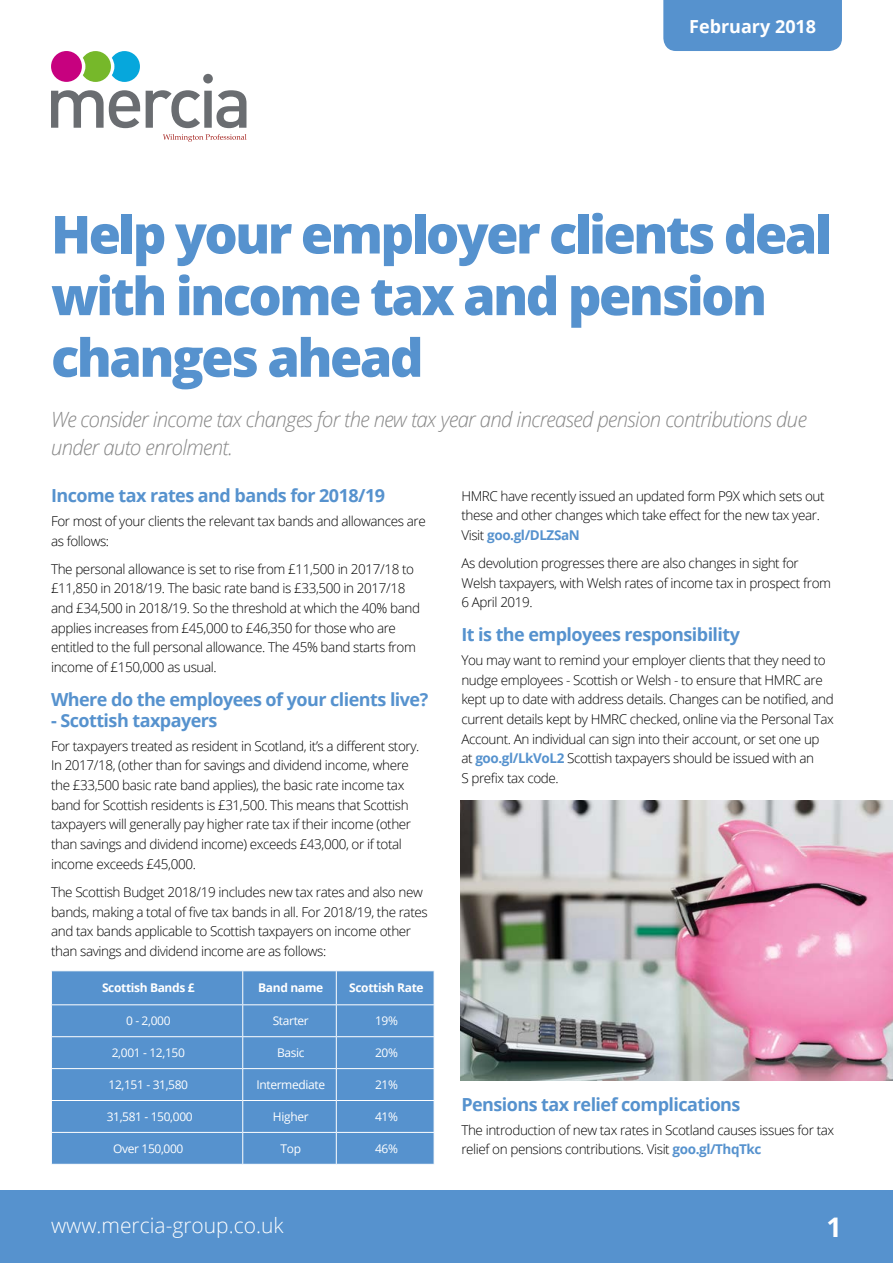
<style>
.page{position:relative;width:893px;height:1263px;background:#fff}
.page>*{position:absolute;margin:0;border:0;box-sizing:border-box;transform-origin:0 0}
.t1{font:800 52.5px/61.7px "Open Sans";letter-spacing:-.05em;color:#5692ce}
.t2{font:700 27px "Open Sans";color:#fff}
.t3{font:italic 300 21px/28.7px "Open Sans";letter-spacing:-.03em;color:#878787}
.t4{font:300 21px "Open Sans";color:#fff}
.t5{font:700 18px "Open Sans";letter-spacing:-.03em;color:#5692ce}
.t6{font:700 18px "Open Sans";color:#fff}
.t7{font:300 13.5px/19.6px "Open Sans";letter-spacing:-.03em;color:#000}
.t8{font:12px "Open Sans";letter-spacing:-.03em;color:#fff}
.t9{font:700 12px "Open Sans";letter-spacing:-.03em;color:#fff}
.s1{font-weight:700;color:#5692ce}
</style>
<div class="page">
<div style="left:0;top:1191px;width:893px;height:72px;background:#5692ce"></div>
<div style="left:663px;top:0;width:179px;height:51px;background:#5692ce"></div>
<svg style="left:51px;top:51px;width:195px;height:77px"></svg>
<div style="left:51px;top:51px;width:31px;height:31px;background:#c7017f;border-radius:50%"></div>
<svg style="left:163px;top:134px;width:84px;height:8px"></svg>
<div style="left:52px;top:971px;width:382px;height:193px;background:#5692ce"></div>
<hr style="left:242px;top:971px;width:1px;height:33px;background:#fff">
<hr style="left:336px;top:971px;width:1px;height:33px;background:#fff">
<hr style="left:51px;top:1004px;width:192px;height:1px;background:#fff">
<hr style="left:243px;top:1004px;width:93px;height:1px;background:#fff">
<hr style="left:242px;top:1005px;width:1px;height:31px;background:#fff">
<hr style="left:336px;top:1004px;width:98px;height:1px;background:#fff">
<hr style="left:336px;top:1005px;width:1px;height:31px;background:#fff">
<hr style="left:51px;top:1036px;width:192px;height:1px;background:#fff">
<hr style="left:243px;top:1036px;width:93px;height:1px;background:#fff">
<hr style="left:242px;top:1037px;width:1px;height:31px;background:#fff">
<hr style="left:336px;top:1036px;width:98px;height:1px;background:#fff">
<hr style="left:336px;top:1037px;width:1px;height:31px;background:#fff">
<hr style="left:51px;top:1068px;width:192px;height:1px;background:#fff">
<hr style="left:243px;top:1068px;width:93px;height:1px;background:#fff">
<hr style="left:242px;top:1069px;width:1px;height:31px;background:#fff">
<hr style="left:336px;top:1068px;width:98px;height:1px;background:#fff">
<hr style="left:336px;top:1069px;width:1px;height:31px;background:#fff">
<hr style="left:51px;top:1100px;width:192px;height:1px;background:#fff">
<hr style="left:243px;top:1100px;width:93px;height:1px;background:#fff">
<hr style="left:242px;top:1101px;width:1px;height:31px;background:#fff">
<hr style="left:336px;top:1100px;width:98px;height:1px;background:#fff">
<hr style="left:336px;top:1101px;width:1px;height:31px;background:#fff">
<hr style="left:51px;top:1132px;width:192px;height:1px;background:#fff">
<hr style="left:243px;top:1132px;width:93px;height:1px;background:#fff">
<hr style="left:242px;top:1133px;width:1px;height:31px;background:#fff">
<hr style="left:336px;top:1132px;width:98px;height:1px;background:#fff">
<hr style="left:336px;top:1133px;width:1px;height:31px;background:#fff">
<img style="left:460px;top:800px;width:433px;height:280px">
<h3 class="t6" style="left:689px;top:14px;width:128px">February 2018</h3>
<h1 class="t1" style="left:51px;top:201px;width:782px">Help your employer clients deal with income tax and pension changes ahead</h1>
<h3 class="t3" style="left:51px;top:404px;width:757px">We consider income tax changes for the new tax year and increased pension contributions due under auto enrolment.</h3>
<h3 class="t5" style="left:51px;top:483px;width:336px">Income tax rates and bands for 2018/19</h3>
<p class="t7" style="left:51px;top:511px;width:376px">For most of your clients the relevant tax bands and allowances are as follows:</p>
<p class="t7" style="left:51px;top:559px;width:371px">The personal allowance is set to rise from £11,500 in 2017/18 to £11,850 in 2018/19. The basic rate band is £33,500 in 2017/18 and £34,500 in 2018/19. So the threshold at which the 40% band applies increases from £45,000 to £46,350 for those who are entitled to the full personal allowance. The 45% band starts from income of £150,000 as usual.</p>
<h3 class="t5" style="left:51px;top:686px;width:379px">Where do the employees of your clients live?</h3>
<h3 class="t5" style="left:51px;top:708px;width:168px">- Scottish taxpayers</h3>
<p class="t7" style="left:51px;top:736px;width:370px">For taxpayers treated as resident in Scotland, it’s a different story.<br>In 2017/18, (other than for savings and dividend income, where the £33,500 basic rate band applies), the basic rate income tax band for Scottish residents is £31,500. This means that Scottish taxpayers will generally pay higher rate tax if their income (other than savings and dividend income) exceeds £43,000, or if total income exceeds £45,000.</p>
<p class="t7" style="left:51px;top:882px;width:378px">The Scottish Budget 2018/19 includes new tax rates and also new bands, making a total of five tax bands in all. For 2018/19, the rates and tax bands applicable to Scottish taxpayers on income other than savings and dividend income are as follows:</p>
<p class="t9" style="left:102px;top:979px;width:94px">Scottish Bands £</p>
<p class="t9" style="left:258px;top:979px;width:67px">Band name</p>
<p class="t9" style="left:349px;top:979px;width:76px">Scottish Rate</p>
<p class="t8" style="left:126px;top:1013px;width:46px">0 - 2,000</p>
<p class="t8" style="left:273px;top:1013px;width:38px">Starter</p>
<p class="t8" style="left:375px;top:1013px;width:24px">19%</p>
<p class="t8" style="left:112px;top:1045px;width:75px">2,001 - 12,150</p>
<p class="t8" style="left:277px;top:1045px;width:29px">Basic</p>
<p class="t8" style="left:375px;top:1045px;width:24px">20%</p>
<p class="t8" style="left:109px;top:1076px;width:81px">12,151 - 31,580</p>
<p class="t8" style="left:256px;top:1076px;width:70px">Intermediate</p>
<p class="t8" style="left:375px;top:1076px;width:24px">21%</p>
<p class="t8" style="left:107px;top:1108px;width:88px">31,581 - 150,000</p>
<p class="t8" style="left:273px;top:1108px;width:37px">Higher</p>
<p class="t8" style="left:375px;top:1108px;width:24px">41%</p>
<p class="t8" style="left:113px;top:1140px;width:72px">Over 150,000</p>
<p class="t8" style="left:281px;top:1140px;width:22px">Top</p>
<p class="t8" style="left:375px;top:1140px;width:24px">46%</p>
<p class="t7" style="left:461px;top:485px;width:365px">HMRC have recently issued an updated form P9X which sets out these and other changes which take effect for the new tax year.<br>Visit <span class="s1">goo.gl/DLZSaN</span></p>
<p class="t7" style="left:461px;top:553px;width:371px">As devolution progresses there are also changes in sight for<br>Welsh taxpayers, with Welsh rates of income tax in prospect from<br>6 April 2019.</p>
<h3 class="t5" style="left:461px;top:622px;width:280px">It is the employees responsibility</h3>
<p class="t7" style="left:461px;top:650px;width:374px">You may want to remind your employer clients that they need to nudge employees - Scottish or Welsh - to ensure that HMRC are kept up to date with address details. Changes can be notified, and current details kept by HMRC checked, online via the Personal Tax Account. An individual can sign into their account, or set one up at <span class="s1">goo.gl/LkVoL2</span> Scottish taxpayers should be issued with an<br>S prefix tax code.</p>
<h3 class="t5" style="left:461px;top:1091px;width:281px">Pensions tax relief complications</h3>
<p class="t7" style="left:461px;top:1119px;width:374px">The introduction of new tax rates in Scotland causes issues for tax relief on pensions contributions. Visit <span class="s1">goo.gl/ThqTkc</span></p>
<h3 class="t4" style="left:51px;top:1211px;width:234px">www.mercia-group.co.uk</h3>
<h2 class="t2" style="left:826px;top:1208px;width:17px">1</h2>
</div>
